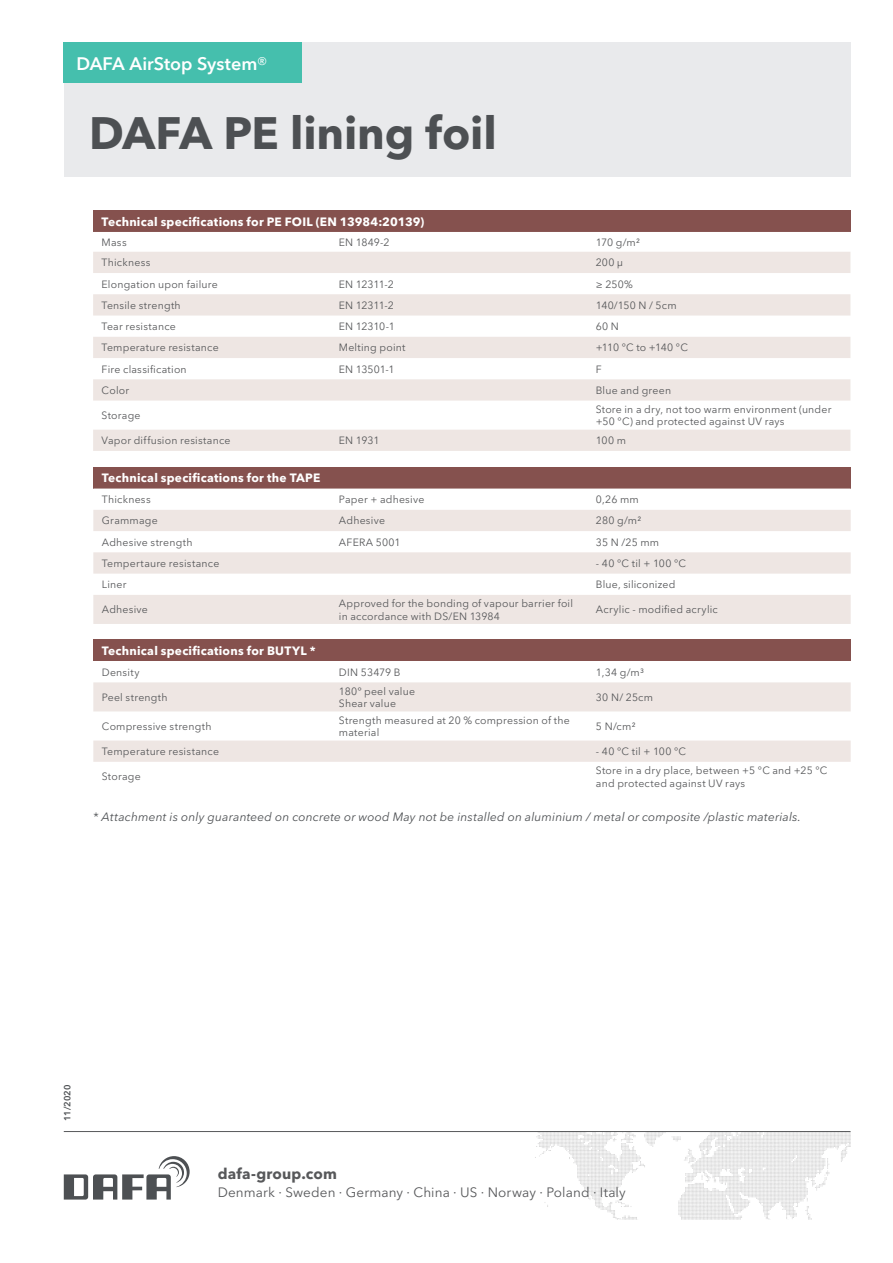
<style>
.page{position:relative;width:893px;height:1263px;background:#fff}
.page>*{position:absolute;margin:0;border:0;box-sizing:border-box;transform-origin:0 0}
.t1{font:700 45px "Avenir Next LT Pro";letter-spacing:-.005em;color:#4d5053}
.t2{font:600 18px "Avenir Next LT Pro";color:#fff}
.t3{font:700 15px "Avenir Next LT Pro";letter-spacing:.01em;color:#57585a}
.t4{font:13.5px "Avenir Next LT Pro";letter-spacing:.01em;color:#57585a}
.t5{font:700 12px "Avenir Next LT Pro";letter-spacing:.02em;color:#fff}
.Billedtekst{font:italic 12px "Avenir Next LT Pro";letter-spacing:.015em;color:#4d5053}
.t6{font:10.5px/12.6px "Avenir Next LT Pro";letter-spacing:.02em;color:#57585a}
.Brødtekst{font:600 9px "Avenir Next LT Pro";color:#4d5053}
.s1{font-weight:400}
</style>
<div class="page">
<div style="left:64px;top:43px;width:786px;height:134px;background:#e9eaec"></div>
<div style="left:64px;top:43px;width:238px;height:40px;background:#45bfad"></div>
<img style="left:535px;top:1132px;width:315px;height:87px">
<svg style="left:64px;top:1156px;width:126px;height:43px"></svg>
<hr style="left:64px;top:1131px;width:786px;height:1px;background:#57585a">
<div style="left:93px;top:210px;width:757px;height:22px;background:#85514e"></div>
<svg style="left:93px;top:252px;width:757px;height:199px;fill:#eee6e3"></svg>
<div style="left:93px;top:467px;width:758px;height:22px;background:#85514e"></div>
<svg style="left:93px;top:510px;width:758px;height:114px;fill:#eee6e3"></svg>
<div style="left:93px;top:639px;width:758px;height:22px;background:#85514e"></div>
<svg style="left:93px;top:682px;width:758px;height:80px;fill:#eee6e3"></svg>
<p class="t2" style="left:77px;top:52px;width:193px">DAFA AirStop System<span class="s1">®</span></p>
<p class="t1" style="left:89px;top:106px;width:409px">DAFA PE lining foil</p>
<p class="t5" style="left:102px;top:214px;width:324px">Technical specifications for PE FOIL (EN 13984:20139)</p>
<p class="t6" style="left:102px;top:236px;width:27px">Mass</p>
<p class="t6" style="left:339px;top:236px;width:52px">EN 1849-2</p>
<p class="t6" style="left:596px;top:236px;width:46px">170 g/m²</p>
<p class="t6" style="left:102px;top:256px;width:50px">Thickness</p>
<p class="t6" style="left:596px;top:256px;width:29px">200 µ</p>
<p class="t6" style="left:102px;top:278px;width:118px">Elongation upon failure</p>
<p class="t6" style="left:339px;top:278px;width:57px">EN 12311-2</p>
<p class="t6" style="left:596px;top:278px;width:39px">≥ 250%</p>
<p class="t6" style="left:102px;top:299px;width:81px">Tensile strength</p>
<p class="t6" style="left:339px;top:299px;width:57px">EN 12311-2</p>
<p class="t6" style="left:596px;top:299px;width:82px">140/150 N / 5cm</p>
<p class="t6" style="left:102px;top:320px;width:76px">Tear resistance</p>
<p class="t6" style="left:339px;top:320px;width:58px">EN 12310-1</p>
<p class="t6" style="left:596px;top:320px;width:25px">60 N</p>
<p class="t6" style="left:102px;top:341px;width:119px">Temperature resistance</p>
<p class="t6" style="left:339px;top:341px;width:68px">Melting point</p>
<p class="t6" style="left:596px;top:341px;width:94px">+110 °C to +140 °C</p>
<p class="t6" style="left:102px;top:363px;width:87px">Fire classification</p>
<p class="t6" style="left:339px;top:363px;width:57px">EN 13501-1</p>
<p class="t6" style="left:596px;top:363px;width:7px">F</p>
<p class="t6" style="left:102px;top:384px;width:29px">Color</p>
<p class="t6" style="left:596px;top:384px;width:77px">Blue and green</p>
<p class="t6" style="left:102px;top:409px;width:40px">Storage</p>
<p class="t6" style="left:596px;top:403px;width:237px">Store in a dry, not too warm environment (under +50 °C) and protected against UV rays</p>
<p class="t6" style="left:102px;top:434px;width:130px">Vapor diffusion resistance</p>
<p class="t6" style="left:339px;top:434px;width:42px">EN 1931</p>
<p class="t6" style="left:596px;top:434px;width:32px">100 m</p>
<p class="t5" style="left:102px;top:471px;width:220px">Technical specifications for the TAPE</p>
<p class="t6" style="left:102px;top:493px;width:50px">Thickness</p>
<p class="t6" style="left:339px;top:493px;width:87px">Paper + adhesive</p>
<p class="t6" style="left:596px;top:493px;width:44px">0,26 mm</p>
<p class="t6" style="left:102px;top:514px;width:57px">Grammage</p>
<p class="t6" style="left:339px;top:514px;width:48px">Adhesive</p>
<p class="t6" style="left:596px;top:514px;width:47px">280 g/m²</p>
<p class="t6" style="left:102px;top:536px;width:92px">Adhesive strength</p>
<p class="t6" style="left:339px;top:536px;width:63px">AFERA 5001</p>
<p class="t6" style="left:596px;top:536px;width:65px">35 N /25 mm</p>
<p class="t6" style="left:102px;top:557px;width:119px">Tempertaure resistance</p>
<p class="t6" style="left:596px;top:557px;width:92px">- 40 °C til + 100 °C</p>
<p class="t6" style="left:102px;top:578px;width:26px">Liner</p>
<p class="t6" style="left:596px;top:578px;width:81px">Blue, siliconized</p>
<p class="t6" style="left:102px;top:603px;width:48px">Adhesive</p>
<p class="t6" style="left:339px;top:597px;width:236px">Approved for the bonding of vapour barrier foil in accordance with DS/EN 13984</p>
<p class="t6" style="left:596px;top:603px;width:123px">Acrylic - modified acrylic</p>
<p class="t5" style="left:102px;top:643px;width:215px">Technical specifications for BUTYL *</p>
<p class="t6" style="left:102px;top:666px;width:39px">Density</p>
<p class="t6" style="left:339px;top:666px;width:63px">DIN 53479 B</p>
<p class="t6" style="left:596px;top:666px;width:49px">1,34 g/m³</p>
<p class="t6" style="left:102px;top:691px;width:67px">Peel strength</p>
<p class="t6" style="left:339px;top:685px;width:78px">180º peel value</p>
<p class="t6" style="left:339px;top:697px;width:59px">Shear value</p>
<p class="t6" style="left:596px;top:691px;width:59px">30 N/ 25cm</p>
<p class="t6" style="left:102px;top:720px;width:111px">Compressive strength</p>
<p class="t6" style="left:339px;top:714px;width:232px">Strength measured at 20 % compression of the material</p>
<p class="t6" style="left:596px;top:720px;width:41px">5 N/cm²</p>
<p class="t6" style="left:102px;top:745px;width:119px">Temperature resistance</p>
<p class="t6" style="left:596px;top:745px;width:92px">- 40 °C til + 100 °C</p>
<p class="t6" style="left:102px;top:770px;width:40px">Storage</p>
<p class="t6" style="left:596px;top:764px;width:233px">Store in a dry place, between +5 °C and +25 °C and protected against UV rays</p>
<p class="Billedtekst" style="left:93px;top:810px;width:709px">* Attachment is only guaranteed on concrete or wood May not be installed on aluminium / metal or composite /plastic materials.</p>
<p class="Brødtekst" style="left:62px;top:1121px;width:38px;rotate:-90deg">11/2020</p>
<p class="t3" style="left:218px;top:1164px;width:121px">dafa-group.com</p>
<p class="t4" style="left:218px;top:1184px;width:410px">Denmark · Sweden · Germany · China · US · Norway · Poland · Italy</p>
</div>
